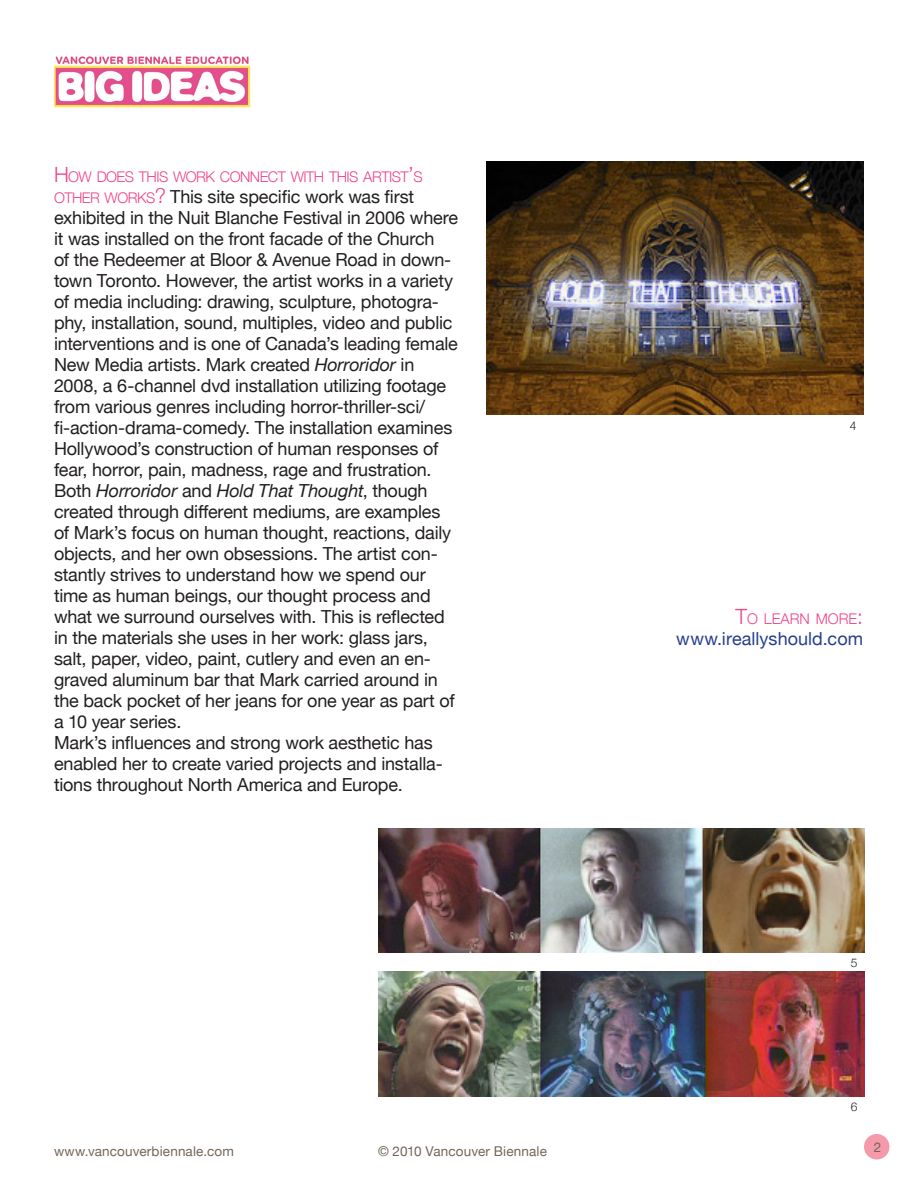
<style>
.page{position:relative;width:918px;height:1188px;background:#fff}
.page>*{position:absolute;margin:0;border:0;box-sizing:border-box;transform-origin:0 0}
.Title_1{font:18px/21px "Helvetica Neue";letter-spacing:-.01em;color:#231f20}
.Title_1-2{font:18px "Helvetica Neue";letter-spacing:.005em;color:#253f8e}
.Title_1-3{font:300 14.7px "Helvetica Neue";letter-spacing:-.035em;color:#ef4489}
.Title_1-4{font:300 14.7px "Helvetica Neue";color:#ef4489}
.t1{font:13.5px "Helvetica Neue";letter-spacing:.01em;color:#726657}
.Title_1-5{font:300 12px "Helvetica Neue";color:#231f20}
.s1{font-size:21px}
.s2{font-weight:300;font-size:14.7px;color:#ef4489}
.s3{font-weight:300;font-size:21px;color:#ef4489}
.s4{font-style:italic}
</style>
<div class="page">
<div style="left:864px;top:1134px;width:26px;height:26px;background:#f59aab;border-radius:50%"></div>
<img style="left:54px;top:56px;width:197px;height:52px">
<img style="left:486px;top:162px;width:378px;height:253px">
<img style="left:378px;top:972px;width:486px;height:124px">
<img style="left:378px;top:828px;width:486px;height:125px">
<p class="Title_1-3" style="left:54px;top:165px;width:370px"><span class="s1">H</span> OW DOES THIS WORK CONNECT WITH THIS ARTIST<span class="s1">’</span>S</p>
<p class="Title_1" style="left:54px;top:187px;width:406px"><span class="s2">OTHER WORKS</span><span class="s3">?</span> This site specific work was first exhibited in the Nuit Blanche Festival in 2006 where it was installed on the front facade of the Church<br>of the Redeemer at Bloor &amp; Avenue Road in down&shy;town Toronto. However, the artist works in a variety of media including: drawing, sculpture, photogra&shy;phy, installation, sound, multiples, video and public interventions and is one of Canada’s leading female New Media artists. Mark created <span class="s4">Horroridor</span> in 2008, a 6-channel dvd installation utilizing footage from various genres including horror-thriller-sci/ fi-action-drama-comedy. The installation examines Hollywood’s construction of human responses of fear, horror, pain, madness, rage and frustration.<br>Both <span class="s4">Horroridor</span> and <span class="s4">Hold That Thought</span>, though created through different mediums, are examples of Mark’s focus on human thought, reactions, daily objects, and her own obsessions. The artist con&shy;stantly strives to understand how we spend our time as human beings, our thought process and what we surround ourselves with. This is reflected in the materials she uses in her work: glass jars, salt, paper, video, paint, cutlery and even an en&shy;graved aluminum bar that Mark carried around in the back pocket of her jeans for one year as part of a 10 year series.</p>
<p class="Title_1" style="left:54px;top:733px;width:390px">Mark’s influences and strong work aesthetic has enabled her to create varied projects and installa&shy;tions throughout North America and Europe.</p>
<p class="Title_1-5" style="left:850px;top:416px;width:8px">4</p>
<p class="Title_1-4" style="left:736px;top:607px;width:129px"><span class="s1">T</span>O LEARN MORE<span class="s1">:</span></p>
<p class="Title_1-2" style="left:676px;top:626px;width:188px">www.ireallyshould.com</p>
<p class="Title_1-5" style="left:851px;top:953px;width:8px">5</p>
<p class="Title_1-5" style="left:851px;top:1097px;width:8px">6</p>
<p class="t1" style="left:54px;top:1142px;width:182px">www.vancouverbiennale.com</p>
<p class="t1" style="left:874px;top:1138px;width:9px">2</p>
<p class="t1" style="left:378px;top:1142px;width:170px">© 2010 Vancouver Biennale</p>
</div>
